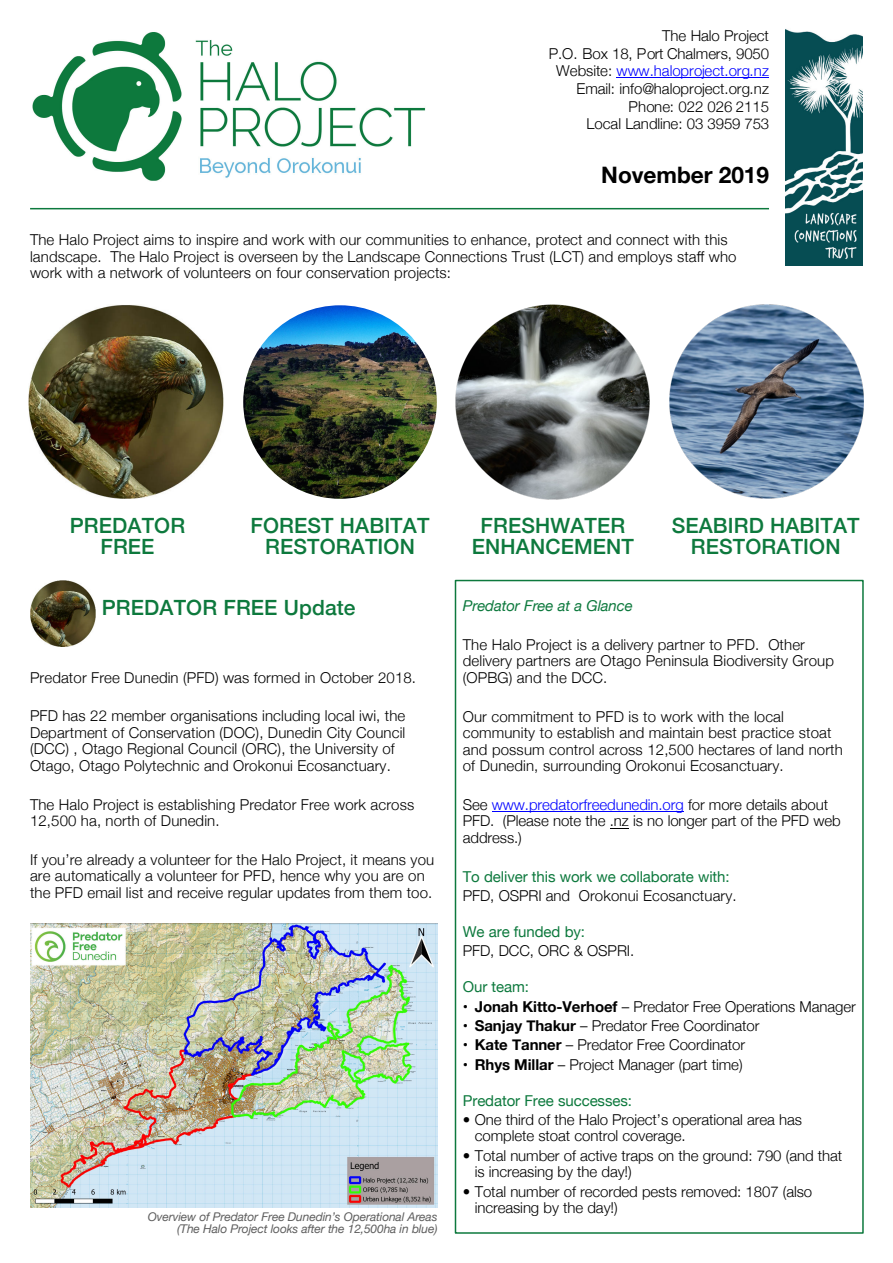
<style>
.page{position:relative;width:893px;height:1263px;background:#fff}
.page>*{position:absolute;margin:0;border:0;box-sizing:border-box;transform-origin:0 0}
.t1{font:700 22.65px "Helvetica Neue";color:#000}
.t2{font:500 21px/21px "Helvetica Neue";letter-spacing:.005em;color:#0d793d;text-align:center}
.t3{font:300 15px/16.5px "Helvetica Neue";letter-spacing:.01em;color:#000}
.t4{font:15px "Helvetica Neue";letter-spacing:-.005em;color:#0d793d}
.t5{font:italic 15px "Helvetica Neue";letter-spacing:-.005em;color:#0d793d}
.t6{font:italic 12px/12px "Helvetica Neue";letter-spacing:-.01em;color:#5e5e5e;text-align:right}
.s1{color:#00f}
.s2{font-weight:700}
</style>
<div class="page">
<div style="left:454px;top:580px;width:409px;height:654px;border:2px solid #0d793d"></div>
<hr style="left:616px;top:78px;width:153px;height:1px;background:#00f">
<img style="left:32px;top:32px;width:394px;height:149px">
<hr style="left:30px;top:208px;width:739px;height:1px;background:#0d793d">
<img style="left:30px;top:924px;width:407px;height:283px">
<img style="left:243px;top:305px;width:194px;height:194px;border-radius:50%">
<img style="left:29px;top:305px;width:194px;height:194px">
<img style="left:669px;top:305px;width:194px;height:194px">
<img style="left:455px;top:305px;width:195px;height:194px">
<hr style="left:492px;top:811px;width:191px;height:1px;background:#00f">
<svg style="left:610px;top:828px;width:18px;height:1px"></svg>
<img style="left:30px;top:580px;width:66px;height:66px">
<img style="left:785px;top:29px;width:77px;height:237px">
<p class="t3" style="left:549px;top:26px;width:221px;line-height:17.7px;text-align:right">The Halo Project<br>P.O. Box 18, Port Chalmers, 9050<br>Website: <span class="s1">www.haloproject.org.nz<br></span>Email: info@haloproject.org.nz<br>Phone: 022 026 2115<br>Local Landline: 03 3959 753</p>
<h1 class="t1" style="left:601px;top:161px;width:169px">November 2019</h1>
<p class="t3" style="left:30px;top:231px;width:708px">The Halo Project aims to inspire and work with our communities to enhance, protect and connect with this landscape. The Halo Project is overseen by the Landscape Connections Trust (LCT) and employs staff who work with a network of volunteers on four conservation projects:</p>
<h2 class="t2" style="left:70px;top:515px;width:117px">PREDATOR<br>FREE</h2>
<h2 class="t2" style="left:250px;top:515px;width:180px">FOREST HABITAT<br>RESTORATION</h2>
<h2 class="t2" style="left:472px;top:515px;width:164px">FRESHWATER<br>ENHANCEMENT</h2>
<h2 class="t2" style="left:671px;top:515px;width:189px">SEABIRD HABITAT<br>RESTORATION</h2>
<h2 class="t2" style="left:102px;top:597px;width:255px">PREDATOR FREE Update</h2>
<p class="t3" style="left:30px;top:669px;width:387px">Predator Free Dunedin (PFD) was formed in October 2018.</p>
<p class="t3" style="left:30px;top:707px;width:377px">PFD has 22 member organisations including local iwi, the Department of Conservation (DOC), Dunedin City Council (DCC) , Otago Regional Council (ORC), the University of Otago, Otago Polytechnic and Orokonui Ecosanctuary.</p>
<p class="t3" style="left:30px;top:796px;width:386px">The Halo Project is establishing Predator Free work across<br>12,500 ha, north of Dunedin.</p>
<p class="t3" style="left:30px;top:851px;width:405px">If you’re already a volunteer for the Halo Project, it means you are automatically a volunteer for PFD, hence why you are on the PFD email list and receive regular updates from them too.</p>
<p class="t6" style="left:148px;top:1211px;width:291px">Overview of Predator Free Dunedin’s Operational Areas (The Halo Project looks after the 12,500ha in blue)</p>
<p class="t5" style="left:463px;top:597px;width:172px">Predator Free at a Glance</p>
<p class="t3" style="left:463px;top:636px;width:372px">The Halo Project is a delivery partner to PFD. Other delivery partners are Otago Peninsula Biodiversity Group (OPBG) and the DCC.</p>
<p class="t3" style="left:463px;top:708px;width:381px">Our commitment to PFD is to work with the local community to establish and maintain best practice stoat and possum control across 12,500 hectares of land north of Dunedin, surrounding Orokonui Ecosanctuary.</p>
<p class="t3" style="left:463px;top:796px;width:379px">See <span class="s1">www.predatorfreedunedin.org</span> for more details about<br>PFD. (Please note the .nz is no longer part of the PFD web address.)</p>
<p class="t4" style="left:463px;top:867px;width:268px">To deliver this work we collaborate with:</p>
<p class="t3" style="left:463px;top:887px;width:275px">PFD, OSPRI and Orokonui Ecosanctuary.</p>
<p class="t4" style="left:463px;top:923px;width:124px">We are funded by:</p>
<p class="t3" style="left:463px;top:942px;width:173px">PFD, DCC, ORC &amp; OSPRI.</p>
<p class="t4" style="left:463px;top:978px;width:68px">Our team:</p>
<p class="t3" style="left:463px;top:998px;width:394px"><span class="s2">• Jonah Kitto-Verhoef</span> – Predator Free Operations Manager</p>
<p class="t3" style="left:463px;top:1017px;width:298px"><span class="s2">• Sanjay Thakur</span> – Predator Free Coordinator</p>
<p class="t3" style="left:463px;top:1036px;width:284px"><span class="s2">• Kate Tanner</span> – Predator Free Coordinator</p>
<p class="t3" style="left:463px;top:1056px;width:281px"><span class="s2">• Rhys Millar</span> – Project Manager (part time)</p>
<p class="t4" style="left:463px;top:1091px;width:171px">Predator Free successes:</p>
<p class="t3" style="left:475px;top:1111px;width:329px;text-indent:-12px">• One third of the Halo Project’s operational area has complete stoat control coverage.</p>
<p class="t3" style="left:475px;top:1147px;width:369px;text-indent:-12px">• Total number of active traps on the ground: 790 (and that is increasing by the day!)</p>
<p class="t3" style="left:475px;top:1183px;width:339px;text-indent:-12px">• Total number of recorded pests removed: 1807 (also increasing by the day!)</p>
</div>
